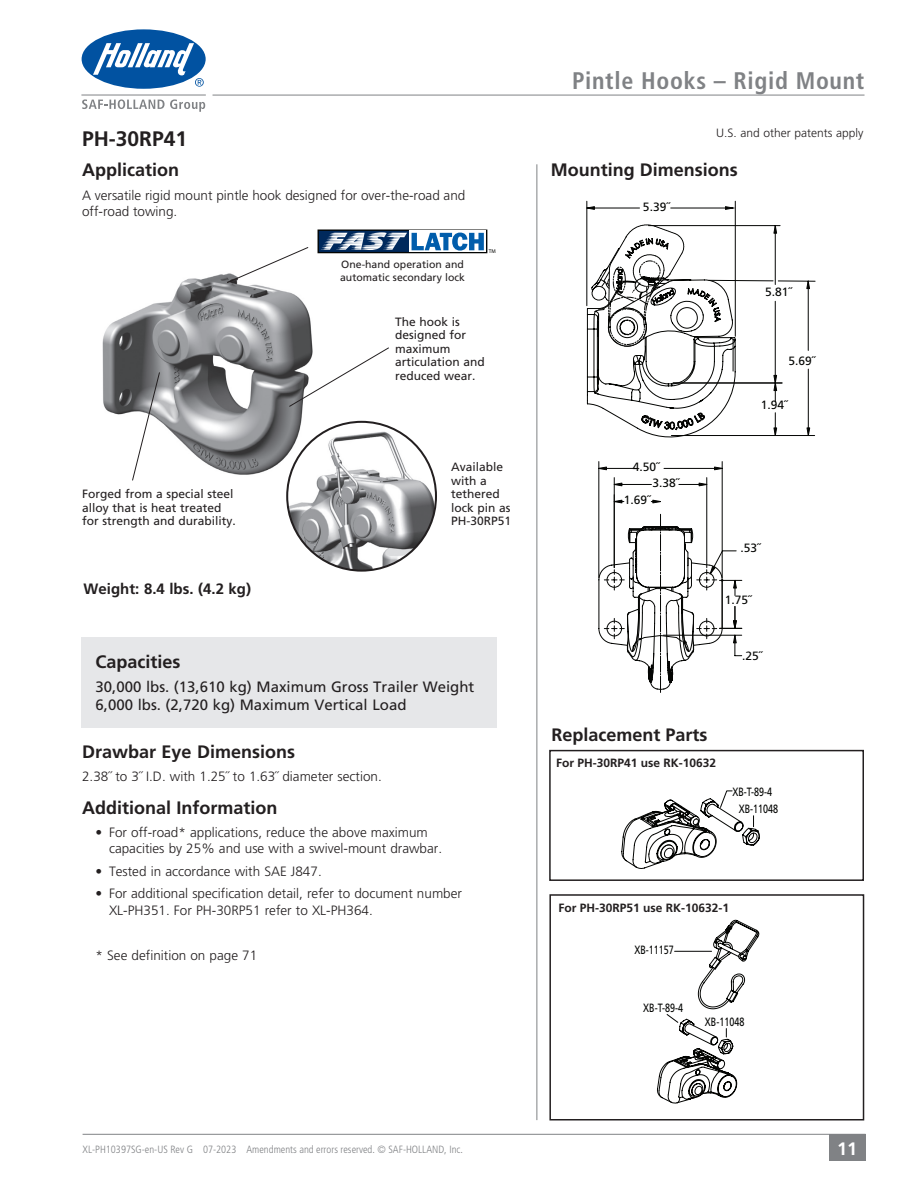
<style>
.page{position:relative;width:918px;height:1188px;background:#fff}
.page>*{position:absolute;margin:0;border:0;box-sizing:border-box;transform-origin:0 0}
.t1{font:700 condensed 24px "Frutiger LT Std";letter-spacing:.03em;color:#808285}
.t2{font:700 21px "Frutiger LT Std";color:#231f20}
.t3{font:700 18px "Frutiger LT Std";color:#231f20}
.t4{font:700 18px "Frutiger LT Std";color:#fff}
.t5{font:15px/18px "Frutiger LT Std";color:#231f20}
.t6{font:700 15px "Frutiger LT Std";color:#231f20}
.t7{font:300 13.5px/16.5px "Frutiger LT Std";color:#231f20}
.t8{font:12px/13.5px "Frutiger LT Std";color:#231f20}
.t9{font:12px "Frutiger LT Std";color:#040503}
.t10{font:700 12px "Frutiger LT Std";color:#231f20}
.t11{font:12px/16.8px "Frutiger";color:#040503;text-align:center;scale:.75 1}
.t12{font:300 12px "Frutiger LT Std";color:#231f20}
.t13{font:300 condensed 10.5px "Frutiger LT Std";color:#808285}
.t14{font:10.5px/12.6px "Frutiger LT Std";color:#231f20}
.t15{font:5.4px "Myriad";color:#040503}
</style>
<div class="page">
<hr style="left:83px;top:1134px;width:783px;height:1px;background:#808285">
<div style="left:829px;top:1134px;width:37px;height:27px;background:#808285"></div>
<hr style="left:213px;top:95px;width:652px;height:1px;background:#808285">
<div style="left:82px;top:29px;width:124px;height:60px;background:#0152a1;border-radius:50%"></div>
<svg style="left:93px;top:43px;width:111px;height:44px"></svg>
<svg style="left:82px;top:99px;width:123px;height:13px"></svg>
<hr style="left:81px;top:95px;width:125px;height:1px;background:#808285">
<hr style="left:537px;top:164px;width:1px;height:956px;background:#808285">
<div style="left:81px;top:638px;width:416px;height:90px;background:#e6e7e9"></div>
<img style="left:102px;top:274px;width:211px;height:201px">
<svg style="left:226px;top:247px;width:83px;height:37px"></svg>
<svg style="left:288px;top:347px;width:101px;height:60px"></svg>
<svg style="left:622px;top:791px;width:138px;height:78px"></svg>
<svg style="left:657px;top:920px;width:103px;height:183px"></svg>
<hr style="left:587px;top:201px;width:1px;height:105px;background:#040503">
<hr style="left:735px;top:201px;width:1px;height:135px;background:#040503">
<hr style="left:587px;top:208px;width:53px;height:1px;background:#040503">
<hr style="left:671px;top:208px;width:63px;height:1px;background:#040503">
<svg style="left:586px;top:206px;width:9px;height:4px"></svg>
<svg style="left:725px;top:206px;width:9px;height:4px"></svg>
<svg style="left:587px;top:222px;width:228px;height:216px"></svg>
<hr style="left:722px;top:462px;width:1px;height:116px;background:#040503">
<hr style="left:599px;top:462px;width:1px;height:116px;background:#040503">
<svg style="left:598px;top:467px;width:144px;height:226px"></svg>
<svg style="left:132px;top:372px;width:28px;height:109px"></svg>
<img style="left:287px;top:424px;width:149px;height:147px">
<div style="left:549px;top:750px;width:315px;height:131px;border:2px solid #231f20"></div>
<div style="left:549px;top:894px;width:315px;height:226px;border:2px solid #231f20"></div>
<div style="left:318px;top:230px;width:169px;height:23px;border:1px solid #040503"></div>
<div style="left:410px;top:231px;width:76px;height:21px;background:#fff"></div>
<svg style="left:321px;top:232px;width:163px;height:19px"></svg>
<h2 class="t2" style="left:82px;top:126px;width:107px">PH-30RP41</h2>
<h3 class="t3" style="left:82px;top:160px;width:99px">Application</h3>
<p class="t7" style="left:82px;top:187px;width:385px">A versatile rigid mount pintle hook designed for over-the-road and off-road towing.</p>
<p class="t14" style="left:340px;top:258px;width:126px">One-hand operation and automatic secondary lock</p>
<p class="t15" style="left:489px;top:249px;width:9px">TM</p>
<p class="t8" style="left:82px;top:487px;width:155px">Forged from a special steel alloy that is heat treated for strength and durability.</p>
<p class="t6" style="left:84px;top:580px;width:169px">Weight: 8.4 lbs. (4.2 kg)</p>
<p class="t8" style="left:395px;top:315px;width:91px">The hook is designed for maximum articulation and reduced wear.</p>
<p class="t8" style="left:451px;top:460px;width:62px">Available with a tethered lock pin as<br>PH-30RP51</p>
<h3 class="t3" style="left:96px;top:651px;width:87px">Capacities</h3>
<p class="t5" style="left:96px;top:678px;width:380px">30,000 lbs. (13,610 kg) Maximum Gross Trailer Weight<br>6,000 lbs. (2,720 kg) Maximum Vertical Load</p>
<h3 class="t3" style="left:82px;top:741px;width:215px">Drawbar Eye Dimensions</h3>
<p class="t7" style="left:82px;top:768px;width:301px">2.38˝ to 3˝ I.D. with 1.25˝ to 1.63˝ diameter section.</p>
<h3 class="t3" style="left:82px;top:798px;width:197px">Additional Information</h3>
<p class="t7" style="left:109px;top:824px;width:335px;text-indent:-14px">• For off-road* applications, reduce the above maximum capacities by 25% and use with a swivel-mount drawbar.</p>
<p class="t7" style="left:96px;top:863px;width:228px">• Tested in accordance with SAE J847.</p>
<p class="t7" style="left:109px;top:886px;width:354px;text-indent:-14px">• For additional specification detail, refer to document number<br>XL-PH351. For PH-30RP51 refer to XL-PH364.</p>
<p class="t7" style="left:96px;top:947px;width:163px">* See definition on page 71</p>
<h1 class="t1" style="left:572px;top:66px;width:294px">Pintle Hooks – Rigid Mount</h1>
<p class="t12" style="left:716px;top:126px;width:149px">U.S. and other patents apply</p>
<h3 class="t3" style="left:551px;top:160px;width:188px">Mounting Dimensions</h3>
<p class="t9" style="left:643px;top:200px;width:28px">5.39˝</p>
<p class="t9" style="left:633px;top:459px;width:28px">4.50˝</p>
<p class="t9" style="left:652px;top:475px;width:28px">3.38˝</p>
<p class="t9" style="left:624px;top:493px;width:28px">1.69˝</p>
<p class="t9" style="left:765px;top:285px;width:28px">5.81˝</p>
<p class="t9" style="left:788px;top:354px;width:28px">5.69˝</p>
<p class="t9" style="left:761px;top:398px;width:28px">1.94˝</p>
<p class="t9" style="left:741px;top:540px;width:22px">.53˝</p>
<p class="t9" style="left:725px;top:593px;width:28px">1.75˝</p>
<p class="t9" style="left:742px;top:648px;width:22px">.25˝</p>
<h3 class="t3" style="left:552px;top:724px;width:158px">Replacement Parts</h3>
<p class="t10" style="left:556px;top:756px;width:162px">For PH-30RP41 use RK-10632</p>
<p class="t11" style="left:732px;top:784px;width:63px">XB-T-89-4<br>XB-11048</p>
<p class="t10" style="left:558px;top:901px;width:172px">For PH-30RP51 use RK-10632-1</p>
<p class="t11" style="left:634px;top:942px;width:54px">XB-11157</p>
<p class="t11" style="left:643px;top:999px;width:55px">XB-T-89-4</p>
<p class="t11" style="left:705px;top:1014px;width:54px">XB-11048</p>
<p class="t13" style="left:83px;top:1143px;width:382px">XL-PH10397SG-en-US Rev G 07-2023 Amendments and errors reserved. © SAF-HOLLAND, Inc.</p>
<h3 class="t4" style="left:837px;top:1138px;width:22px">11</h3>
</div>
